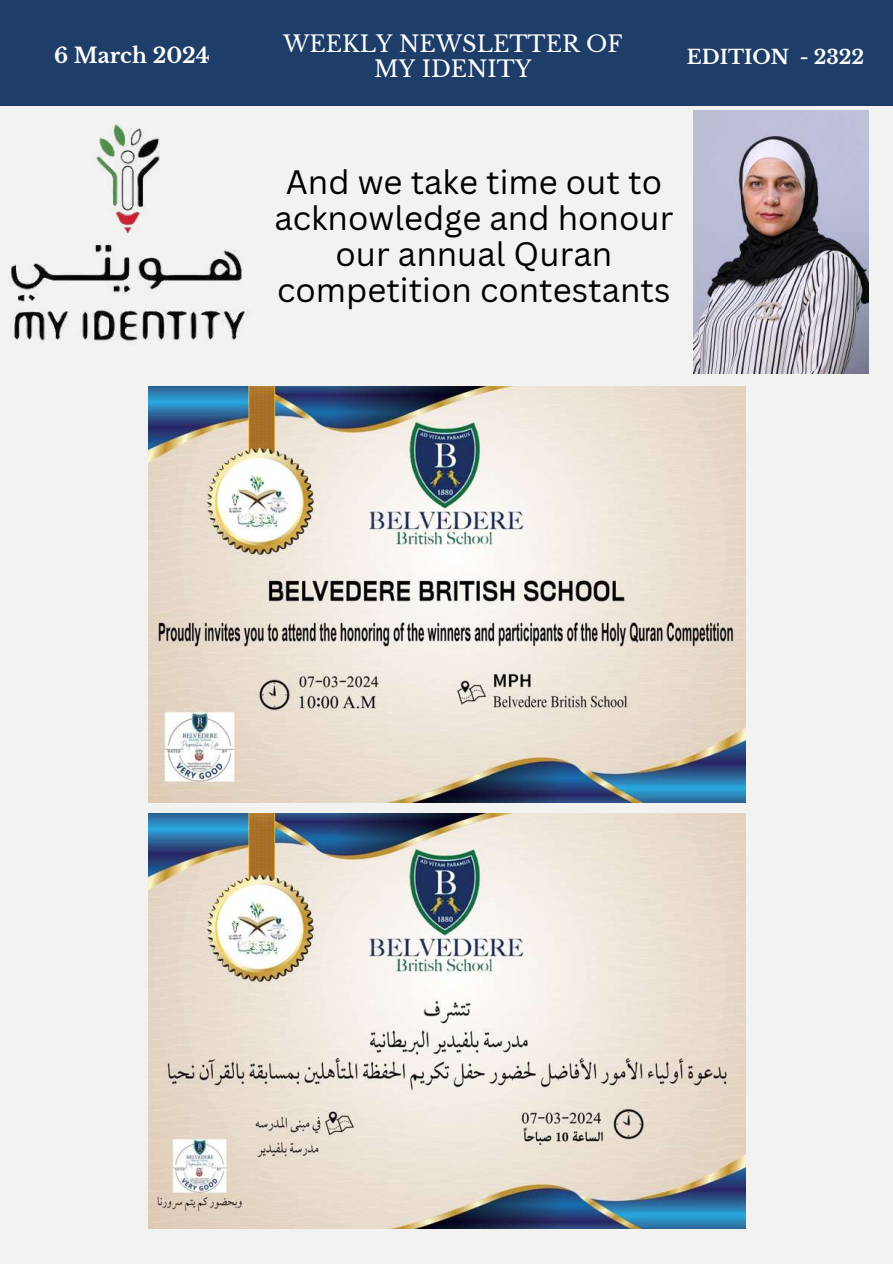
<style>
.page{position:relative;width:893px;height:1264px;background:#fff}
.page>*{position:absolute;margin:0;border:0;box-sizing:border-box;transform-origin:0 0}
.t1{font:33px/36px "Canva Sans";color:#000;text-align:center}
.t2{font:22.5px/24.8px "Libre Baskerville";color:#fff;text-align:center}
.t3{font:700 21px "Libre Baskerville";color:#fff}
.t4{font:700 19.5px "Libre Baskerville";color:#fff}
</style>
<div class="page">
<div style="left:0;top:0;width:892px;height:1263px;background:#f2f3f0"></div>
<img style="left:148px;top:387px;width:597px;height:415px">
<img style="left:148px;top:813px;width:597px;height:415px">
<div style="left:0;top:0;width:892px;height:106px;background:#1e3e69"></div>
<img style="left:693px;top:111px;width:175px;height:263px">
<img style="left:10px;top:124px;width:235px;height:217px">
<p class="t2" style="left:283px;top:32px;width:341px">WEEKLY NEWSLETTER OF<br>MY IDENITY</p>
<p class="t3" style="left:54px;top:43px;width:157px">6 March 2024</p>
<p class="t4" style="left:686px;top:45px;width:179px">EDITION - 2322</p>
<p class="t1" style="left:274px;top:163px;width:400px">And we take time out to acknowledge and honour our annual Quran competition contestants</p>
</div>
